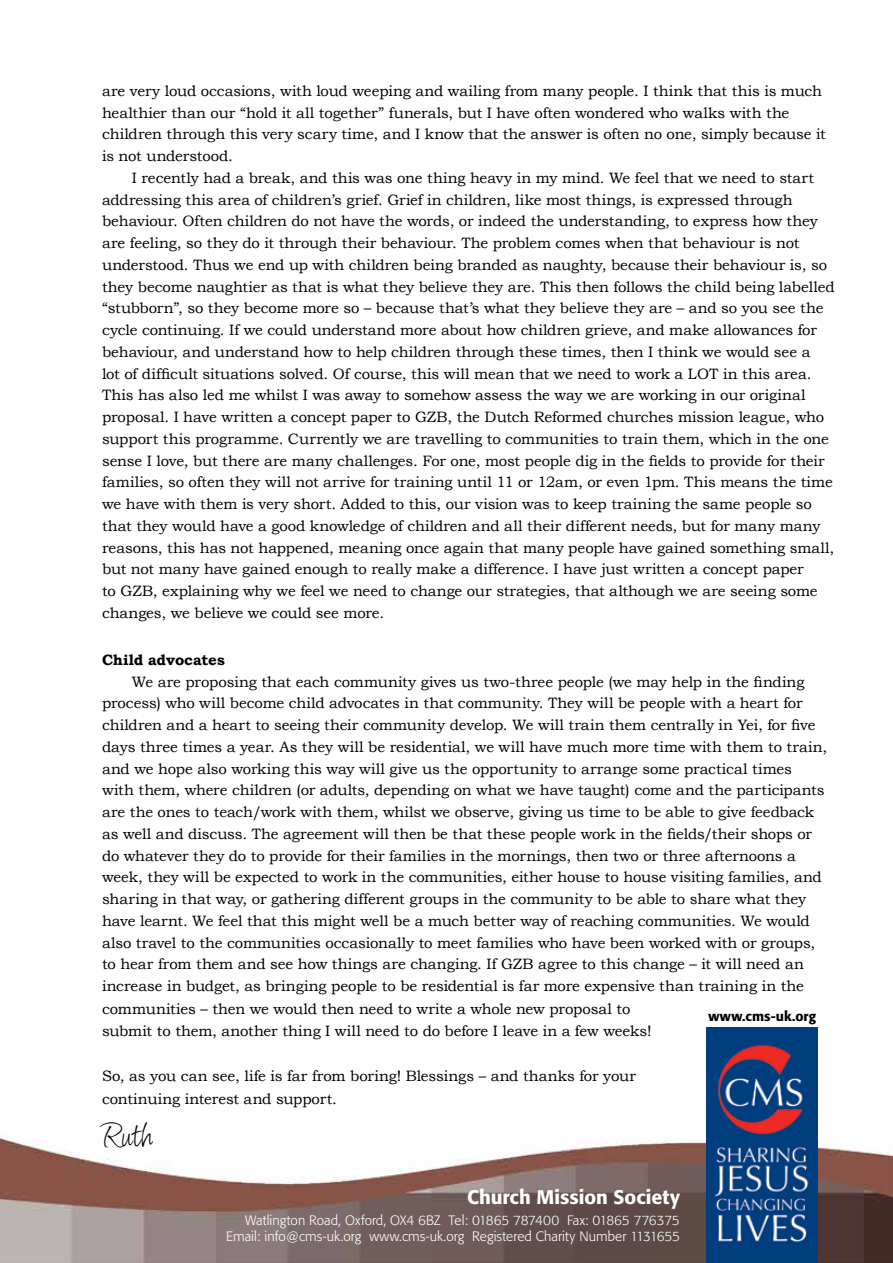
<style>
.page{position:relative;width:893px;height:1263px;background:#fff}
.page>*{position:absolute;margin:0;border:0;box-sizing:border-box;transform-origin:0 0}
.t1{font:36px "Licorice ROB";color:#000}
.t2{font:500 19.5px "Formata";color:#fff}
.t3{font:15px/21.8px "Bookman Old Style";letter-spacing:-.01em;color:#000}
.t4{font:700 15px "Bookman Old Style";letter-spacing:-.005em;color:#000}
.t5{font:300 13.5px/16.2px "Formata";letter-spacing:.005em;color:#fff;text-align:right}
.t6{font:500 13.5px "Formata";letter-spacing:.01em;color:#000}
</style>
<div class="page">
<img style="left:0;top:1027px;width:893px;height:236px">
<img style="left:707px;top:1028px;width:111px;height:235px">
<p class="t3" style="left:102px;top:80px;width:725px">are very loud occasions, with loud weeping and wailing from many people. I think that this is much healthier than our “hold it all together” funerals, but I have often wondered who walks with the children through this very scary time, and I know that the answer is often no one, simply because it is not understood.</p>
<p class="t3" style="left:102px;top:167px;width:734px;text-indent:30px">I recently had a break, and this was one thing heavy in my mind. We feel that we need to start addressing this area of children’s grief. Grief in children, like most things, is expressed through behaviour. Often children do not have the words, or indeed the understanding, to express how they are feeling, so they do it through their behaviour. The problem comes when that behaviour is not understood. Thus we end up with children being branded as naughty, because their behaviour is, so they become naughtier as that is what they believe they are. This then follows the child being labelled “stubborn”, so they become more so – because that’s what they believe they are – and so you see the cycle continuing. If we could understand more about how children grieve, and make allowances for behaviour, and understand how to help children through these times, then I think we would see a<br>lot of difficult situations solved. Of course, this will mean that we need to work a LOT in this area.<br>This has also led me whilst I was away to somehow assess the way we are working in our original proposal. I have written a concept paper to GZB, the Dutch Reformed churches mission league, who support this programme. Currently we are travelling to communities to train them, which in the one sense I love, but there are many challenges. For one, most people dig in the fields to provide for their families, so often they will not arrive for training until 11 or 12am, or even 1pm. This means the time we have with them is very short. Added to this, our vision was to keep training the same people so that they would have a good knowledge of children and all their different needs, but for many many reasons, this has not happened, meaning once again that many people have gained something small, but not many have gained enough to really make a difference. I have just written a concept paper<br>to GZB, explaining why we feel we need to change our strategies, that although we are seeing some changes, we believe we could see more.</p>
<p class="t4" style="left:102px;top:651px;width:124px">Child advocates</p>
<p class="t3" style="left:102px;top:670px;width:727px;text-indent:30px">We are proposing that each community gives us two-three people (we may help in the finding process) who will become child advocates in that community. They will be people with a heart for children and a heart to seeing their community develop. We will train them centrally in Yei, for five days three times a year. As they will be residential, we will have much more time with them to train, and we hope also working this way will give us the opportunity to arrange some practical times with them, where children (or adults, depending on what we have taught) come and the participants are the ones to teach/work with them, whilst we observe, giving us time to be able to give feedback as well and discuss. The agreement will then be that these people work in the fields/their shops or do whatever they do to provide for their families in the mornings, then two or three afternoons a week, they will be expected to work in the communities, either house to house visiting families, and sharing in that way, or gathering different groups in the community to be able to share what they have learnt. We feel that this might well be a much better way of reaching communities. We would also travel to the communities occasionally to meet families who have been worked with or groups, to hear from them and see how things are changing. If GZB agree to this change – it will need an increase in budget, as bringing people to be residential is far more expensive than training in the communities – then we would then need to write a whole new proposal to<br>submit to them, another thing I will need to do before I leave in a few weeks!</p>
<p class="t3" style="left:102px;top:1065px;width:535px;line-height:22.5px">So, as you can see, life is far from boring! Blessings – and thanks for your continuing interest and support.</p>
<h1 class="t1" style="left:102px;top:1114px;width:52px">Ruth</h1>
<p class="t6" style="left:708px;top:1008px;width:109px">www.cms-uk.org</p>
<h2 class="t2" style="left:467px;top:1185px;width:214px">Church Mission Society</h2>
<p class="t5" style="left:226px;top:1212px;width:455px">Watlington Road, Oxford, OX4 6BZ Tel: 01865 787400 Fax: 01865 776375<br>Email: info@cms-uk.org www.cms-uk.org Registered Charity Number 1131655</p>
</div>
